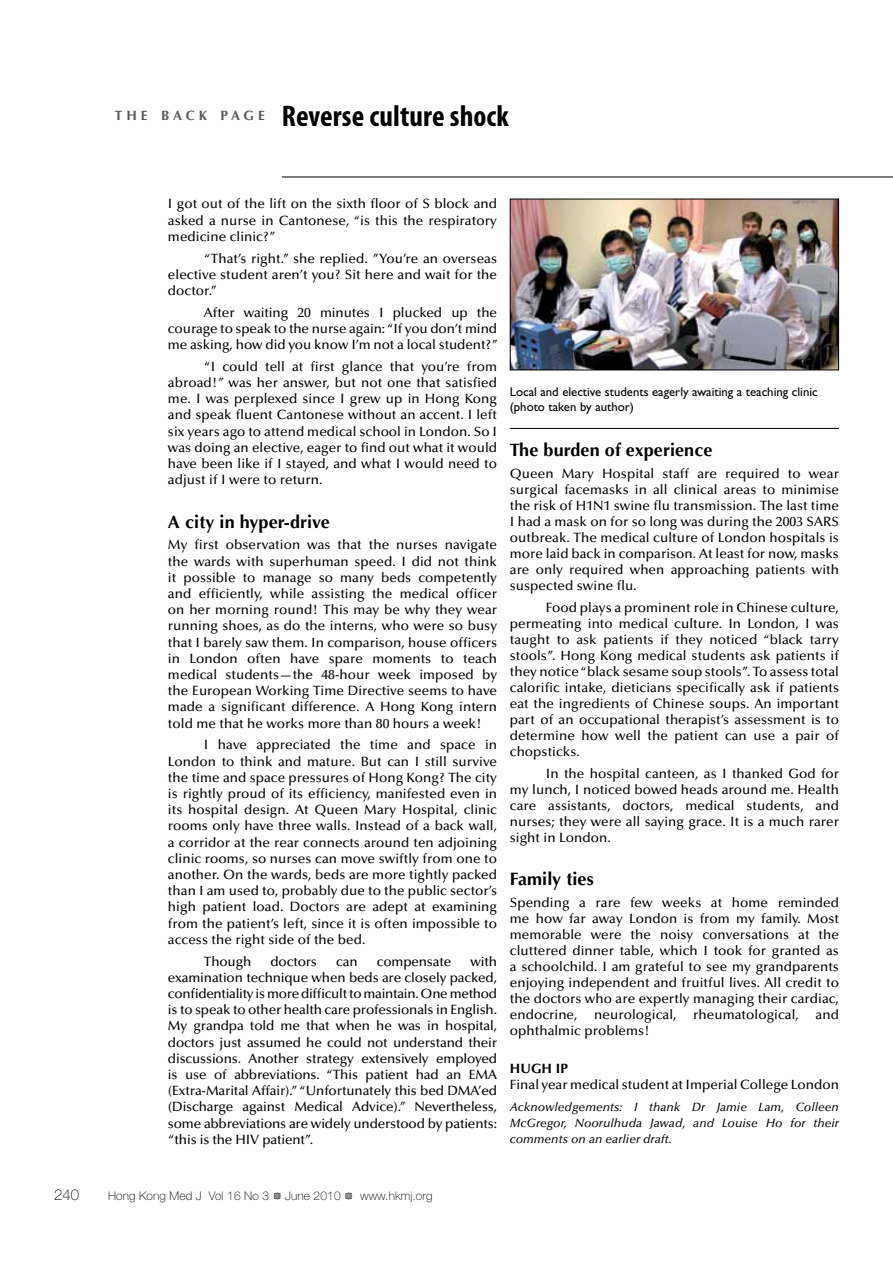
<style>
.page{position:relative;width:893px;height:1263px;background:#fff}
.page>*{position:absolute;margin:0;border:0;box-sizing:border-box;transform-origin:0 0}
.t1{font:700 condensed 30px "Myriad Pro";letter-spacing:.005em;color:#000}
.t2{font:700 18px "Optima";letter-spacing:.005em;color:#000}
.t3{font:100 15px "Helvetica Neue";color:#000}
.t4{font:500 13.5px/16.2px "Optima";letter-spacing:.005em;color:#000;text-align:justify}
.t5{font:700 13.5px "Optima";letter-spacing:.29em;color:#58595b}
.t6{font:700 13.5px "Optima";letter-spacing:.005em;color:#000}
.t7{font:12.75px/15.3px "Gill Sans";color:#000}
.t8{font:italic 500 12px/16px "Optima";letter-spacing:.005em;color:#000;text-align:justify}
.t9{font:100 12px "Helvetica Neue";letter-spacing:.01em;color:#000}
.s1{font-family:"Type Embellishments One Let Plain";font-weight:400}
</style>
<div class="page">
<hr style="left:282px;top:177px;width:611px;height:1px;background:#000">
<img style="left:512px;top:201px;width:325px;height:167px">
<div style="left:510px;top:199px;width:329px;height:171px;border:1px solid #000"></div>
<hr style="left:510px;top:428px;width:329px;height:1px;background:#000">
<p class="t5" style="left:115px;top:108px;width:152px">THE BACK PAGE</p>
<h1 class="t1" style="left:282px;top:98px;width:228px">Reverse culture shock</h1>
<p class="t4" style="left:168px;top:196px;width:331px">I got out of the lift on the sixth floor of S block and asked a nurse in Cantonese, “is this the respiratory medicine clinic?”</p>
<p class="t4" style="left:168px;top:250px;width:331px;text-indent:36px">“That’s right.” she replied. ”You’re an overseas elective student aren’t you? Sit here and wait for the doctor.”</p>
<p class="t4" style="left:168px;top:304px;width:332px;text-indent:36px">After waiting 20 minutes I plucked up the courage to speak to the nurse again: “If you don’t mind me asking, how did you know I’m not a local student?”</p>
<p class="t4" style="left:168px;top:358px;width:331px;text-indent:36px">“I could tell at first glance that you’re from abroad!” was her answer, but not one that satisfied me. I was perplexed since I grew up in Hong Kong and speak fluent Cantonese without an accent. I left six years ago to attend medical school in London. So I was doing an elective, eager to find out what it would have been like if I stayed, and what I would need to adjust if I were to return.</p>
<h2 class="t2" style="left:168px;top:511px;width:163px">A city in hyper-drive</h2>
<p class="t4" style="left:168px;top:537px;width:331px">My first observation was that the nurses navigate the wards with superhuman speed. I did not think it possible to manage so many beds competently and efficiently, while assisting the medical officer on her morning round! This may be why they wear running shoes, as do the interns, who were so busy that I barely saw them. In comparison, house officers in London often have spare moments to teach medical students—the 48-hour week imposed by the European Working Time Directive seems to have made a significant difference. A Hong Kong intern told me that he works more than 80 hours a week!</p>
<p class="t4" style="left:168px;top:737px;width:331px;text-indent:36px">I have appreciated the time and space in London to think and mature. But can I still survive the time and space pressures of Hong Kong? The city is rightly proud of its efficiency, manifested even in its hospital design. At Queen Mary Hospital, clinic rooms only have three walls. Instead of a back wall, a corridor at the rear connects around ten adjoining clinic rooms, so nurses can move swiftly from one to another. On the wards, beds are more tightly packed than I am used to, probably due to the public sector’s high patient load. Doctors are adept at examining from the patient’s left, since it is often impossible to access the right side of the bed.</p>
<p class="t4" style="left:204px;top:953px;width:49px">Though</p>
<p class="t4" style="left:270px;top:953px;width:48px">doctors</p>
<p class="t4" style="left:336px;top:953px;width:23px">can</p>
<p class="t4" style="left:377px;top:953px;width:76px">compensate</p>
<p class="t4" style="left:168px;top:953px;width:331px;text-indent:303px">with examination technique when beds are closely packed, confidentiality is more difficult to maintain. One method is to speak to other health care professionals in English.<br>My grandpa told me that when he was in hospital, doctors just assumed he could not understand their discussions. Another strategy extensively employed is use of abbreviations. “This patient had an EMA (Extra-Marital Affair).” “Unfortunately this bed DMA’ed (Discharge against Medical Advice).” Nevertheless, some abbreviations are widely understood by patients: “this is the HIV patient”.</p>
<p class="t7" style="left:510px;top:384px;width:309px">Local and elective students eagerly awaiting a teaching clinic (photo taken by author)</p>
<h2 class="t2" style="left:510px;top:439px;width:204px">The burden of experience</h2>
<p class="t4" style="left:510px;top:465px;width:331px">Queen Mary Hospital staff are required to wear surgical facemasks in all clinical areas to minimise the risk of H1N1 swine flu transmission. The last time I had a mask on for so long was during the 2003 SARS outbreak. The medical culture of London hospitals is more laid back in comparison. At least for now, masks are only required when approaching patients with suspected swine flu.</p>
<p class="t4" style="left:510px;top:599px;width:331px;text-indent:36px">Food plays a prominent role in Chinese culture, permeating into medical culture. In London, I was taught to ask patients if they noticed “black tarry stools”. Hong Kong medical students ask patients if they notice “black sesame soup stools”. To assess total calorific intake, dieticians specifically ask if patients eat the ingredients of Chinese soups. An important part of an occupational therapist’s assessment is to determine how well the patient can use a pair of chopsticks.</p>
<p class="t4" style="left:510px;top:765px;width:331px;text-indent:36px">In the hospital canteen, as I thanked God for my lunch, I noticed bowed heads around me. Health care assistants, doctors, medical students, and nurses; they were all saying grace. It is a much rarer sight in London.</p>
<h2 class="t2" style="left:510px;top:868px;width:85px">Family ties</h2>
<p class="t4" style="left:510px;top:894px;width:331px">Spending a rare few weeks at home reminded me how far away London is from my family. Most memorable were the noisy conversations at the cluttered dinner table, which I took for granted as a schoolchild. I am grateful to see my grandparents enjoying independent and fruitful lives. All credit to the doctors who are expertly managing their cardiac, endocrine, neurological, rheumatological, and ophthalmic problems!</p>
<p class="t6" style="left:510px;top:1060px;width:60px">HUGH IP</p>
<p class="t4" style="left:510px;top:1076px;width:331px">Final year medical student at Imperial College London</p>
<p class="t8" style="left:510px;top:1099px;width:331px">Acknowledgements: I thank Dr Jamie Lam, Colleen McGregor, Noorulhuda Jawad, and Louise Ho for their comments on an earlier draft.</p>
<p class="t3" style="left:54px;top:1186px;width:27px">240</p>
<p class="t9" style="left:108px;top:1189px;width:326px">Hong Kong Med J Vol 16 No 3 <span class="s1">#</span> June 2010 <span class="s1">#</span> www.hkmj.org</p>
</div>
